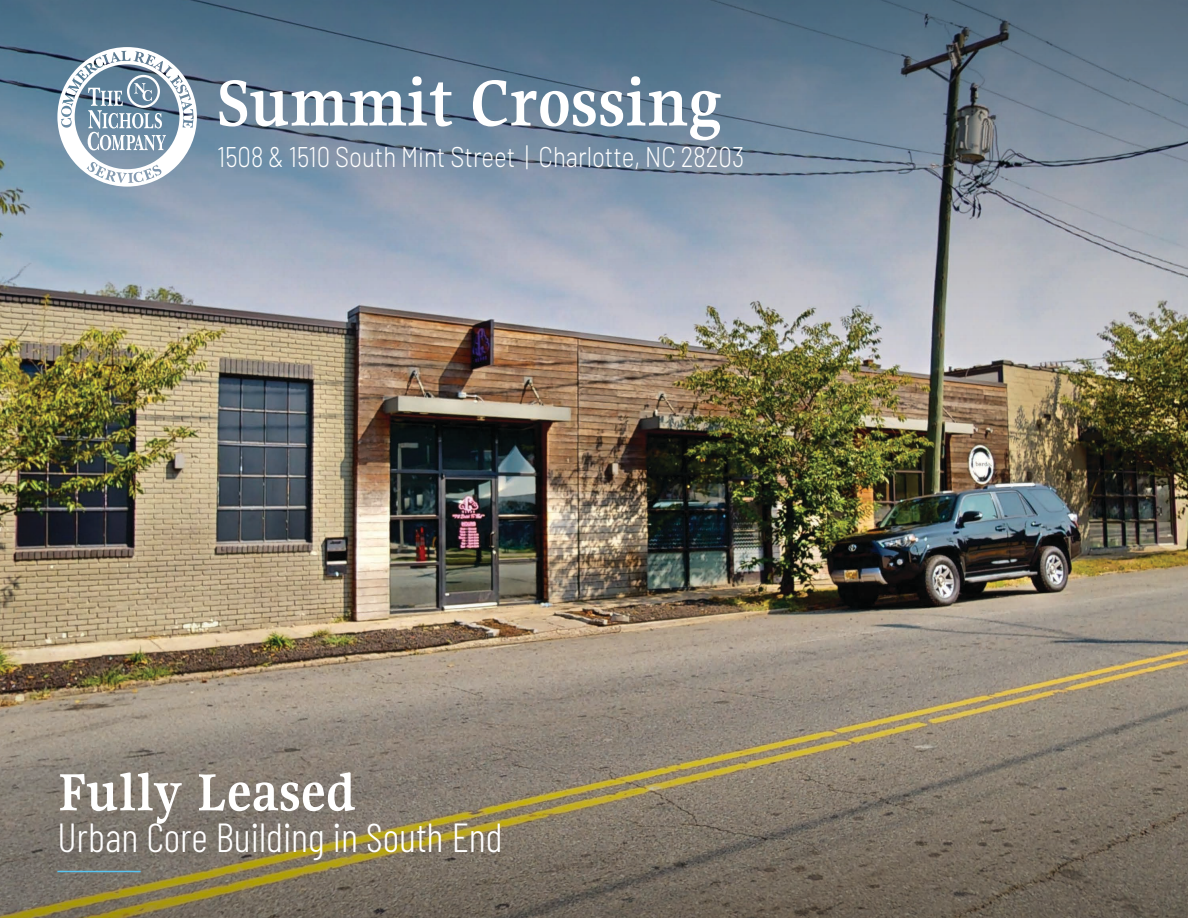
<style>
.page{position:relative;width:1188px;height:918px;background:#fff}
.page>*{position:absolute;margin:0;border:0;box-sizing:border-box;transform-origin:0 0}
.t1{font:700 71.25px "Gupter";letter-spacing:.01em;color:#fff}
.t2{font:700 57.6px "Gupter";letter-spacing:.01em;color:#fff}
.t3{font:300 40.5px "Barlow Condensed";color:#fff}
.t4{font:300 28.5px "Barlow";color:#fff;scale:.84 1}
</style>
<div class="page">
<img style="left:0;top:0;width:1188px;height:390px">
<img style="left:0;top:390px;width:1188px;height:528px">
<svg style="left:57px;top:47px;width:140px;height:140px"></svg>
<hr style="left:57px;top:871px;width:84px;height:1px;background:#58c4f1">
<p class="t1" style="left:217px;top:66px;width:507px">Summit Crossing</p>
<p class="t4" style="left:217px;top:139px;width:629px">1508 &amp; 1510 South Mint Street | Charlotte, NC 28203</p>
<p class="t2" style="left:57px;top:762px;width:300px">Fully Leased</p>
<p class="t3" style="left:57px;top:809px;width:447px">Urban Core Building in South End</p>
</div>
